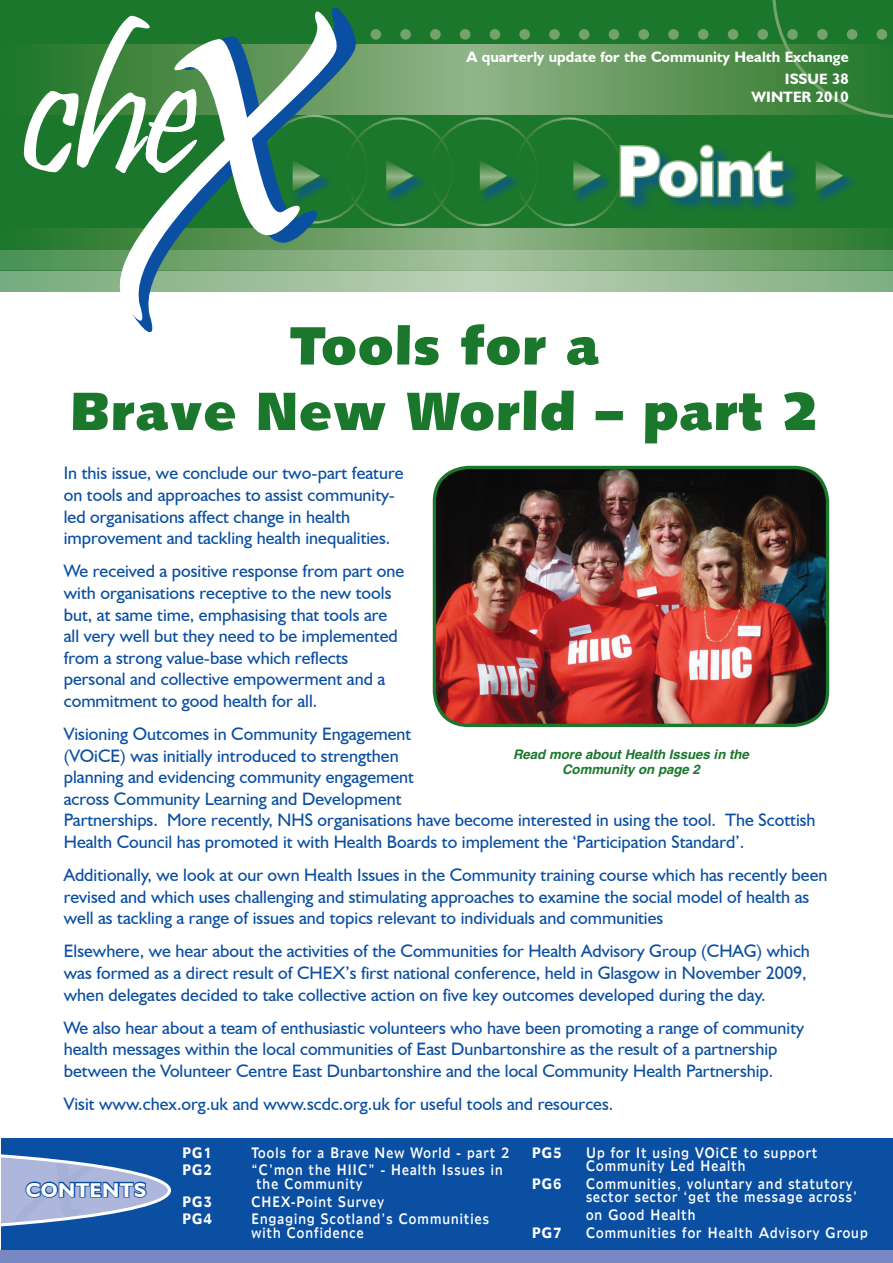
<style>
.page{position:relative;width:893px;height:1263px;background:#fff}
.page>*{position:absolute;margin:0;border:0;box-sizing:border-box;transform-origin:0 0}
.t1{font:700 72px "Humanist 521 BT";letter-spacing:-.015em;color:#fff}
.t2{font:54px/65.6px "Humanist 531 BT Ultra Black A";letter-spacing:.02em;color:#1a772c;text-align:center}
.t3{font:700 19.95px "Humanist 521 BT";letter-spacing:.02em;color:#fff;scale:1.05 1}
.t4{font:18px/21.6px "Humanist 521 BT";color:#0a4fa2}
.t5{font:700 15px/22px "Humanist 521 BT";color:#fff;text-align:right}
.t6{font:13.5px/13.5px "Humanist 970 BT Roman C";letter-spacing:.04em;color:#fff;scale:.81 1}
.t7{font:13.5px "Humanist 970 BT Bold C";letter-spacing:.04em;color:#fff;scale:.81 1}
.t8{font:italic 700 13.2px/15.9px "Helvetica";color:#1a772c;text-align:center}
</style>
<div class="page">
<img style="left:434px;top:467px;width:393px;height:258px">
<div style="left:433px;top:466px;width:396px;height:261px;border:3px solid #1a772c;border-radius:34px"></div>
<svg style="left:0;top:270px;width:893px;height:22px"></svg>
<svg style="left:0;top:249px;width:893px;height:21px"></svg>
<div style="left:0;top:0;width:893px;height:247px;background:#1a772c"></div>
<svg style="left:358px;top:45px;width:412px;height:70px"></svg>
<svg style="left:770px;top:0;width:123px;height:118px"></svg>
<svg style="left:0;top:228px;width:893px;height:21px"></svg>
<div style="left:429px;top:117px;width:109px;height:109px;border:2px solid #fff;border-radius:50%"></div>
<div style="left:622px;top:144px;width:180px;height:69px;background:#0a4fa2;opacity:.65"></div>
<svg style="left:618px;top:144px;width:167px;height:55px"></svg>
<div style="left:572px;top:158px;width:43px;height:46px;background:#0a4fa2;opacity:.65"></div>
<svg style="left:572px;top:158px;width:32px;height:37px"></svg>
<div style="left:479px;top:158px;width:42px;height:46px;background:#0a4fa2;opacity:.65"></div>
<svg style="left:479px;top:158px;width:32px;height:37px"></svg>
<div style="left:385px;top:158px;width:43px;height:46px;background:#0a4fa2;opacity:.65"></div>
<svg style="left:385px;top:158px;width:32px;height:37px"></svg>
<div style="left:815px;top:158px;width:42px;height:46px;background:#0a4fa2;opacity:.65"></div>
<svg style="left:815px;top:158px;width:32px;height:37px"></svg>
<div style="left:370px;top:29px;width:11px;height:11px;background:#74a26d;border-radius:50%"></div>
<div style="left:400px;top:29px;width:11px;height:11px;background:#74a26d;border-radius:50%"></div>
<div style="left:430px;top:29px;width:11px;height:11px;background:#74a26d;border-radius:50%"></div>
<div style="left:460px;top:29px;width:10px;height:11px;background:#74a26d;border-radius:50%"></div>
<div style="left:490px;top:29px;width:10px;height:11px;background:#74a26d;border-radius:50%"></div>
<div style="left:519px;top:29px;width:11px;height:11px;background:#74a26d;border-radius:50%"></div>
<div style="left:549px;top:29px;width:11px;height:11px;background:#74a26d;border-radius:50%"></div>
<div style="left:579px;top:29px;width:10px;height:11px;background:#74a26d;border-radius:50%"></div>
<div style="left:609px;top:29px;width:10px;height:11px;background:#74a26d;border-radius:50%"></div>
<div style="left:638px;top:29px;width:11px;height:11px;background:#74a26d;border-radius:50%"></div>
<div style="left:668px;top:29px;width:11px;height:11px;background:#74a26d;border-radius:50%"></div>
<div style="left:698px;top:29px;width:11px;height:11px;background:#74a26d;border-radius:50%"></div>
<div style="left:728px;top:29px;width:10px;height:11px;background:#74a26d;border-radius:50%"></div>
<div style="left:757px;top:29px;width:11px;height:11px;background:#74a26d;border-radius:50%"></div>
<div style="left:787px;top:29px;width:11px;height:11px;background:#74a26d;border-radius:50%"></div>
<div style="left:817px;top:29px;width:11px;height:11px;background:#74a26d;border-radius:50%"></div>
<div style="left:847px;top:29px;width:10px;height:11px;background:#74a26d;border-radius:50%"></div>
<div style="left:876px;top:29px;width:11px;height:11px;background:#74a26d;border-radius:50%"></div>
<svg style="left:144px;top:7px;width:214px;height:326px"></svg>
<svg style="left:132px;top:9px;width:208px;height:320px"></svg>
<div style="left:292px;top:158px;width:42px;height:46px;background:#0a4fa2;opacity:.65"></div>
<svg style="left:23px;top:14px;width:301px;height:291px"></svg>
<div style="left:0;top:1138px;width:893px;height:125px;background:#0a4fa2"></div>
<svg style="left:0;top:1150px;width:171px;height:87px"></svg>
<div style="left:0;top:1250px;width:893px;height:13px;background:#7988c3"></div>
<p class="t5" style="left:466px;top:45px;width:384px">A quarterly update for the Community Health Exchange<br>ISSUE 38</p>
<p class="t5" style="left:751px;top:85px;width:99px">WINTER 2010</p>
<p class="t1" style="left:616px;top:126px;width:168px">Point</p>
<p class="t2" style="left:70px;top:312px;width:750px">Tools for a<br>Brave New World – part 2</p>
<p class="t4" style="left:64px;top:462px;width:341px">In this issue, we conclude our two-part feature on tools and approaches to assist community&shy;led organisations affect change in health improvement and tackling health inequalities.</p>
<p class="t4" style="left:64px;top:560px;width:342px">We received a positive response from part one with organisations receptive to the new tools but, at same time, emphasising that tools are all very well but they need to be implemented from a strong value-base which reflects personal and collective empowerment and a commitment to good health for all.</p>
<p class="t4" style="left:64px;top:723px;width:753px">Visioning Outcomes in Community Engagement<br>(VOiCE) was initially introduced to strengthen<br>planning and evidencing community engagement<br>across Community Learning and Development<br>Partnerships. More recently, NHS organisations have become interested in using the tool. The Scottish Health Council has promoted it with Health Boards to implement the ‘Participation Standard’.</p>
<p class="t4" style="left:64px;top:864px;width:765px">Additionally, we look at our own Health Issues in the Community training course which has recently been revised and which uses challenging and stimulating approaches to examine the social model of health as well as tackling a range of issues and topics relevant to individuals and communities</p>
<p class="t4" style="left:64px;top:940px;width:748px">Elsewhere, we hear about the activities of the Communities for Health Advisory Group (CHAG) which was formed as a direct result of CHEX’s first national conference, held in Glasgow in November 2009, when delegates decided to take collective action on five key outcomes developed during the day.</p>
<p class="t4" style="left:64px;top:1016px;width:742px">We also hear about a team of enthusiastic volunteers who have been promoting a range of community health messages within the local communities of East Dunbartonshire as the result of a partnership between the Volunteer Centre East Dunbartonshire and the local Community Health Partnership.</p>
<p class="t4" style="left:64px;top:1093px;width:551px">Visit www.chex.org.uk and www.scdc.org.uk for useful tools and resources.</p>
<p class="t8" style="left:513px;top:746px;width:237px">Read more about Health Issues in the<br>Community on page 2</p>
<p class="t3" style="left:26px;top:1177px;width:116px">CONTENTS</p>
<p class="t7" style="left:182px;top:1143px;width:39px">PG1</p>
<p class="t6" style="left:251px;top:1145px;width:321px">Tools for a Brave New World - part 2</p>
<p class="t7" style="left:182px;top:1161px;width:39px">PG2</p>
<p class="t6" style="left:256px;top:1163px;width:306px;text-indent:-5px">“C’mon the HIIC” - Health Issues in the Community</p>
<p class="t7" style="left:182px;top:1192px;width:39px">PG3</p>
<p class="t6" style="left:251px;top:1194px;width:166px">CHEX-Point Survey</p>
<p class="t7" style="left:182px;top:1210px;width:39px">PG4</p>
<p class="t6" style="left:251px;top:1212px;width:295px">Engaging Scotland’s Communities with Confidence</p>
<p class="t7" style="left:532px;top:1143px;width:39px">PG5</p>
<p class="t6" style="left:586px;top:1145px;width:288px">Up for It using VOiCE to support<br>Community Led Health</p>
<p class="t7" style="left:532px;top:1174px;width:39px">PG6</p>
<p class="t6" style="left:586px;top:1177px;width:337px">Communities, voluntary and statutory sector sector ‘get the message across’</p>
<p class="t6" style="left:586px;top:1208px;width:137px">on Good Health</p>
<p class="t7" style="left:532px;top:1223px;width:39px">PG7</p>
<p class="t6" style="left:586px;top:1226px;width:350px">Communities for Health Advisory Group</p>
</div>
